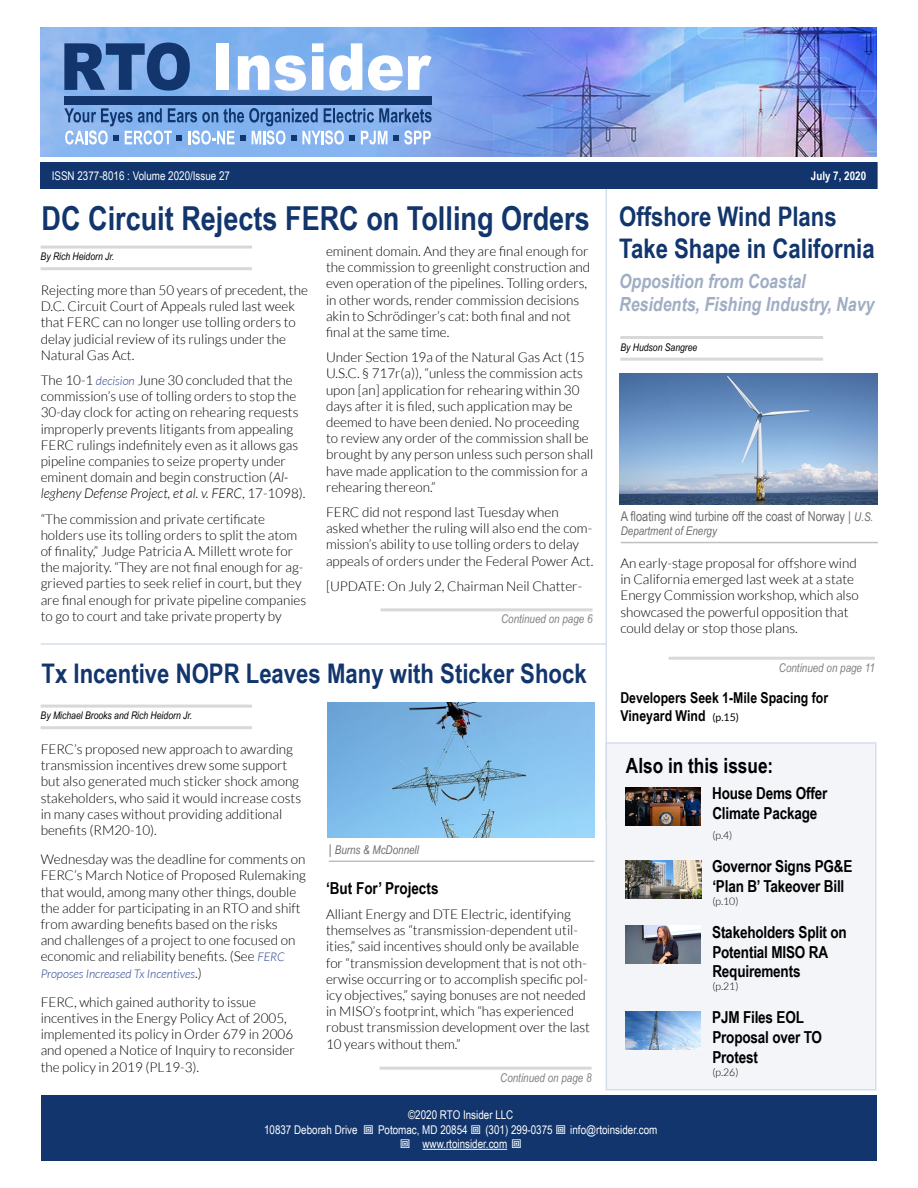
<style>
.page{position:relative;width:918px;height:1188px;background:#fff}
.page>*{position:absolute;margin:0;border:0;box-sizing:border-box;transform-origin:0 0}
.t1{font:700 33px "Arial Narrow";color:#11356c}
.t2{font:700 27px/32.4px "Arial Narrow";color:#11356c}
.t3{font:700 21px "Arial Narrow";color:#000}
.t4{font:italic 700 19.5px/23.4px "Arial Narrow";color:#a0aec4}
.t5{font:700 16.5px/19.8px "Arial Narrow";letter-spacing:-.01em;color:#000}
.t6{font:700 15px/18px "Arial Narrow";color:#000}
.t7{font:300 13.5px/16.2px "Lato";color:#000}
.t8{font:13.5px "Arial Narrow";color:#6d6e71}
.t9{font:12px "Arial Narrow";color:#fff}
.t10{font:italic 12px "Arial Narrow";color:#7f7f7f}
.t11{font:italic 12px "Arial Narrow";color:#6d6e71}
.t12{font:italic 300 12px "Lato";color:#25408f}
.t13{font:700 12px "Arial Narrow";color:#fff}
.t14{font:italic 10.5px "Arial Narrow";color:#000}
.t15{font:300 10.5px "Lato";color:#000}
.s1{font-style:italic;font-size:12px;color:#25408f}
.s2{font-style:italic}
.s3{font-style:normal;font-size:13.5px;color:#000}
.s4{font-style:normal;font-size:13.5px}
.s5{font-style:italic;font-size:12px}
.s6{font-family:"Lato";font-weight:400;font-size:10.5px}
</style>
<div class="page">
<img style="left:41px;top:27px;width:836px;height:129px">
<div style="left:41px;top:1096px;width:836px;height:65px;background:#11356c"></div>
<hr style="left:423px;top:1149px;width:84px;height:1px;background:#fff">
<div style="left:41px;top:162px;width:593px;height:27px;background:#11356c"></div>
<div style="left:633px;top:162px;width:244px;height:27px;background:#11356c"></div>
<svg style="left:64px;top:43px;width:126px;height:48px;background:#4169a1"></svg>
<div style="left:216px;top:43px;width:13px;height:47px;background:#fff"></div>
<svg style="left:238px;top:55px;width:68px;height:36px"></svg>
<svg style="left:312px;top:43px;width:11px;height:47px"></svg>
<svg style="left:329px;top:43px;width:33px;height:48px"></svg>
<svg style="left:368px;top:55px;width:64px;height:36px"></svg>
<div style="left:64px;top:96px;width:368px;height:8px;background:#11356c"></div>
<svg style="left:64px;top:108px;width:368px;height:37px;background:#82a8db"></svg>
<hr style="left:41px;top:643px;width:565px;height:2px;background:#d6deec">
<hr style="left:606px;top:189px;width:1px;height:632px;background:#d6deec">
<hr style="left:620px;top:336px;width:203px;height:3px;background:#d8d8d8">
<hr style="left:620px;top:358px;width:203px;height:3px;background:#d8d8d8">
<hr style="left:669px;top:657px;width:206px;height:3px;background:#d8d8d8">
<hr style="left:380px;top:1067px;width:212px;height:3px;background:#d8d8d8">
<hr style="left:381px;top:608px;width:212px;height:3px;background:#d8d8d8">
<hr style="left:41px;top:705px;width:211px;height:3px;background:#d8d8d8">
<hr style="left:41px;top:726px;width:211px;height:3px;background:#d8d8d8">
<hr style="left:41px;top:246px;width:211px;height:3px;background:#d8d8d8">
<hr style="left:41px;top:267px;width:211px;height:3px;background:#d8d8d8">
<hr style="left:329px;top:861px;width:265px;height:1px;background:#bfbfbf">
<hr style="left:621px;top:542px;width:257px;height:1px;background:#bfbfbf">
<img style="left:327px;top:703px;width:267px;height:135px">
<img style="left:619px;top:374px;width:259px;height:131px">
<div style="left:606px;top:743px;width:270px;height:347px;background:#f3f5f9"></div>
<img style="left:626px;top:787px;width:75px;height:38px">
<img style="left:626px;top:860px;width:76px;height:38px">
<img style="left:626px;top:926px;width:75px;height:38px">
<img style="left:626px;top:1011px;width:75px;height:38px">
<div style="left:606px;top:742px;width:271px;height:349px;border:2px solid #d6deec"></div>
<p class="t9" style="left:52px;top:167px;width:180px">ISSN 2377-8016 : Volume 2020/Issue 27</p>
<p class="t13" style="left:811px;top:167px;width:57px">July 7, 2020</p>
<p class="t9" style="left:179px;top:167px;width:12px">18</p>
<p class="t9" style="left:219px;top:167px;width:12px">40</p>
<p class="t13" style="left:793px;top:167px;width:47px">October 2</p>
<p class="t13" style="left:855px;top:167px;width:12px">18</p>
<h1 class="t1" style="left:42px;top:194px;width:550px">DC Circuit Rejects FERC on Tolling Orders</h1>
<p class="t14" style="left:41px;top:249px;width:75px">By Rich Heidorn Jr.</p>
<p class="t7" style="left:41px;top:282px;width:269px">Rejecting more than 50 years of precedent, the D.C. Circuit Court of Appeals ruled last week that FERC can no longer use tolling orders to delay judicial review of its rulings under the Natural Gas Act.</p>
<p class="t7" style="left:41px;top:372px;width:266px">The 10-1 <span class="s1">decision</span> June 30 concluded that the commission’s use of tolling orders to stop the 30-day clock for acting on rehearing requests improperly prevents litigants from appealing FERC rulings indefinitely even as it allows gas pipeline companies to seize property under eminent domain and begin construction (<span class="s2">Al&shy;legheny Defense Project, et al. v. FERC</span>, 17-1098).</p>
<p class="t7" style="left:41px;top:511px;width:267px">“The commission and private certificate holders use its tolling orders to split the atom of finality,” Judge Patricia A. Millett wrote for the majority. “They are not final enough for ag&shy;grieved parties to seek relief in court, but they are final enough for private pipeline companies to go to court and take private property by</p>
<p class="t7" style="left:326px;top:243px;width:266px">eminent domain. And they are final enough for the commission to greenlight construction and even operation of the pipelines. Tolling orders, in other words, render commission decisions akin to Schrödinger’s cat: both final and not final at the same time.</p>
<p class="t7" style="left:326px;top:349px;width:269px">Under Section 19a of the Natural Gas Act (15<br>U.S.C. § 717r(a)), “unless the commission acts upon [an] application for rehearing within 30 days after it is filed, such application may be deemed to have been denied. No proceeding to review any order of the commission shall be brought by any person unless such person shall have made application to the commission for a rehearing thereon.”</p>
<p class="t7" style="left:326px;top:504px;width:269px">FERC did not respond last Tuesday when asked whether the ruling will also end the com&shy;mission’s ability to use tolling orders to delay appeals of orders under the Federal Power Act.</p>
<p class="t7" style="left:326px;top:578px;width:258px">[UPDATE: On July 2, Chairman Neil Chatter-</p>
<p class="t10" style="left:501px;top:611px;width:93px">Continued on page 6</p>
<h2 class="t2" style="left:42px;top:655px;width:547px">Tx Incentive NOPR Leaves Many with Sticker Shock</h2>
<p class="t14" style="left:41px;top:708px;width:153px">By Michael Brooks and Rich Heidorn Jr.</p>
<p class="t7" style="left:41px;top:741px;width:262px">FERC’s proposed new approach to awarding transmission incentives drew some support but also generated much sticker shock among stakeholders, who said it would increase costs in many cases without providing additional benefits (RM20-10).</p>
<p class="t7" style="left:41px;top:851px;width:267px">Wednesday was the deadline for comments on FERC’s March Notice of Proposed Rulemaking that would, among many other things, double the adder for participating in an RTO and shift from awarding benefits based on the risks<br>and challenges of a project to one focused on economic and reliability benefits. (See <span class="s1">FERC</span></p>
<p class="t12" style="left:41px;top:967px;width:163px">Proposes Increased Tx Incentives<span class="s3">.)</span></p>
<p class="t7" style="left:41px;top:994px;width:256px">FERC, which gained authority to issue incentives in the Energy Policy Act of 2005, implemented its policy in Order 679 in 2006 and opened a Notice of Inquiry to reconsider the policy in 2019 (PL19-3).</p>
<p class="t11" style="left:329px;top:841px;width:92px"><span class="s4">|</span> Burns &amp; McDonnell</p>
<p class="t5" style="left:326px;top:877px;width:114px">‘But For’ Projects</p>
<p class="t7" style="left:326px;top:906px;width:266px">Alliant Energy and DTE Electric, identifying themselves as “transmission-dependent util&shy;ities,” said incentives should only be available for “transmission development that is not oth&shy;erwise occurring or to accomplish specific pol&shy;icy objectives,” saying bonuses are not needed in MISO’s footprint, which “has experienced robust transmission development over the last 10 years without them.”</p>
<p class="t10" style="left:500px;top:1069px;width:93px">Continued on page 8</p>
<p class="t9" style="left:408px;top:1106px;width:107px">©2020 RTO Insider LLC</p>
<p class="t9" style="left:408px;top:1110px;width:107px">©2018 RTO Insider LLC</p>
<h2 class="t2" style="left:619px;top:199px;width:257px">Offshore Wind Plans<br>Take Shape in California</h2>
<h3 class="t4" style="left:619px;top:268px;width:257px">Opposition from Coastal<br>Residents, Fishing Industry, Navy</h3>
<p class="t14" style="left:620px;top:340px;width:79px">By Hudson Sangree</p>
<p class="t8" style="left:621px;top:506px;width:254px">A floating wind turbine off the coast of Norway | <span class="s5">U.S.</span></p>
<p class="t11" style="left:621px;top:522px;width:98px">Department of Energy</p>
<p class="t7" style="left:620px;top:555px;width:240px">An early-stage proposal for offshore wind in California emerged last week at a state Energy Commission workshop, which also showcased the powerful opposition that could delay or stop those plans.</p>
<p class="t10" style="left:779px;top:659px;width:97px">Continued on page 11</p>
<p class="t6" style="left:620px;top:688px;width:209px">Developers Seek 1-Mile Spacing for<br>Vineyard Wind <span class="s6">(p.15)</span></p>
<h3 class="t3" style="left:626px;top:749px;width:149px">Also in this issue:</h3>
<p class="t5" style="left:712px;top:783px;width:117px">House Dems Offer<br>Climate Package</p>
<p class="t15" style="left:712px;top:829px;width:22px">(p.4)</p>
<p class="t5" style="left:712px;top:856px;width:142px">Governor Signs PG&amp;E ‘Plan B’ Takeover Bill</p>
<p class="t15" style="left:712px;top:895px;width:28px">(p.10)</p>
<p class="t5" style="left:712px;top:921px;width:136px">Stakeholders Split on<br>Potential MISO RA<br>Requirements</p>
<p class="t15" style="left:712px;top:981px;width:28px">(p.21)</p>
<p class="t5" style="left:712px;top:1007px;width:112px">PJM Files EOL<br>Proposal over TO<br>Protest</p>
<p class="t15" style="left:712px;top:1066px;width:28px">(p.26)</p>
<p class="t9" style="left:264px;top:1121px;width:95px">10837 Deborah Drive</p>
<p class="t9" style="left:378px;top:1121px;width:91px">Potomac, MD 20854</p>
<p class="t9" style="left:485px;top:1121px;width:69px">(301) 299-0375</p>
<p class="t9" style="left:570px;top:1121px;width:89px">info@rtoinsider.com</p>
<p class="t9" style="left:423px;top:1135px;width:86px">www.rtoinsider.com</p>
<p class="t9" style="left:264px;top:1124px;width:95px">10837 Deborah Drive</p>
<p class="t9" style="left:378px;top:1124px;width:91px">Potomac, MD 20854</p>
<p class="t9" style="left:485px;top:1124px;width:69px">(301) 299-0375</p>
<p class="t9" style="left:570px;top:1124px;width:89px">info@rtoinsider.com</p>
<p class="t9" style="left:423px;top:1138px;width:86px">www.rtoinsider.com</p>
</div>
